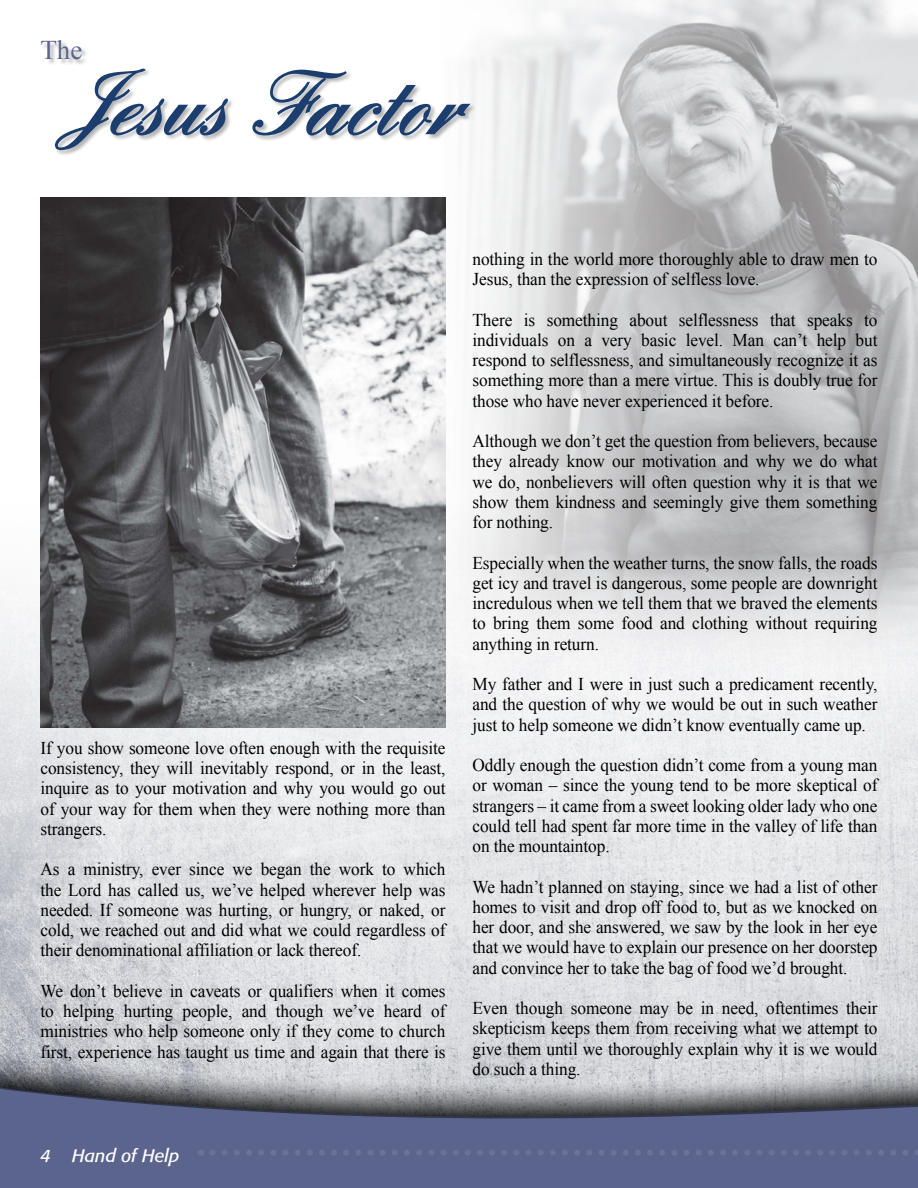
<style>
.page{position:relative;width:918px;height:1188px;background:#fff}
.page>*{position:absolute;margin:0;border:0;box-sizing:border-box;transform-origin:0 0}
.t1{font:700 90px "Quadrille Script Black Ssk";letter-spacing:-.01em;color:#1b3e6f;scale:.96 1}
.t2{font:27px "Times New Roman";color:#5a648c}
._2014_Paragraph_Styl{font:18px/20.2px "Times New Roman";letter-spacing:-.005em;color:#000;text-align:justify;scale:.96 1}
.No_Spacing{font:italic 18px "Formata";color:#fff}
</style>
<div class="page">
<svg style="left:0;top:602px;width:918px;height:450px;fill:#e4e5e7"></svg>
<div style="left:0;top:1054px;width:918px;height:134px;background:#000;opacity:.8"></div>
<svg style="left:0;top:1088px;width:918px;height:100px;fill:#5a648c"></svg>
<img style="left:251px;top:0;width:667px;height:677px">
<svg style="left:212px;top:1150px;width:706px;height:6px"></svg>
<div style="left:55px;top:68px;width:422px;height:89px;background:#000;opacity:.3"></div>
<div style="left:41px;top:40px;width:47px;height:26px;background:#000;opacity:.3"></div>
<img style="left:40px;top:198px;width:406px;height:529px">
<p class="t2" style="left:40px;top:36px;width:43px">The</p>
<p class="t1" style="left:69px;top:50px;width:407px">Jesus Factor</p>
<p class="_2014_Paragraph_Styl" style="left:40px;top:738px;width:423px">If you show someone love often enough with the requisite consistency, they will inevitably respond, or in the least, inquire as to your motivation and why you would go out of your way for them when they were nothing more than strangers.</p>
<p class="_2014_Paragraph_Styl" style="left:40px;top:859px;width:423px">As a ministry, ever since we began the work to which the Lord has called us, we’ve helped wherever help was needed. If someone was hurting, or hungry, or naked, or cold, we reached out and did what we could regardless of their denominational affiliation or lack thereof.</p>
<p class="_2014_Paragraph_Styl" style="left:40px;top:981px;width:423px">We don’t believe in caveats or qualifiers when it comes to helping hurting people, and though we’ve heard of ministries who help someone only if they come to church first, experience has taught us time and again that there is</p>
<p class="_2014_Paragraph_Styl" style="left:472px;top:249px;width:423px">nothing in the world more thoroughly able to draw men to<br>Jesus, than the expression of selfless love.</p>
<p class="_2014_Paragraph_Styl" style="left:472px;top:310px;width:423px">There is something about selflessness that speaks to individuals on a very basic level. Man can’t help but respond to selflessness, and simultaneously recognize it as something more than a mere virtue. This is doubly true for those who have never experienced it before.</p>
<p class="_2014_Paragraph_Styl" style="left:472px;top:431px;width:423px">Although we don’t get the question from believers, because they already know our motivation and why we do what we do, nonbelievers will often question why it is that we show them kindness and seemingly give them something for nothing.</p>
<p class="_2014_Paragraph_Styl" style="left:472px;top:553px;width:423px">Especially when the weather turns, the snow falls, the roads get icy and travel is dangerous, some people are downright incredulous when we tell them that we braved the elements to bring them some food and clothing without requiring anything in return.</p>
<p class="_2014_Paragraph_Styl" style="left:472px;top:674px;width:423px">My father and I were in just such a predicament recently, and the question of why we would be out in such weather just to help someone we didn’t know eventually came up.</p>
<p class="_2014_Paragraph_Styl" style="left:472px;top:755px;width:423px">Oddly enough the question didn’t come from a young man or woman – since the young tend to be more skeptical of strangers – it came from a sweet looking older lady who one could tell had spent far more time in the valley of life than on the mountaintop.</p>
<p class="_2014_Paragraph_Styl" style="left:472px;top:877px;width:423px">We hadn’t planned on staying, since we had a list of other homes to visit and drop off food to, but as we knocked on her door, and she answered, we saw by the look in her eye that we would have to explain our presence on her doorstep and convince her to take the bag of food we’d brought.</p>
<p class="_2014_Paragraph_Styl" style="left:472px;top:998px;width:423px">Even though someone may be in need, oftentimes their skepticism keeps them from receiving what we attempt to give them until we thoroughly explain why it is we would do such a thing.</p>
<p class="No_Spacing" style="left:40px;top:1144px;width:141px">4 Hand of Help</p>
</div>
